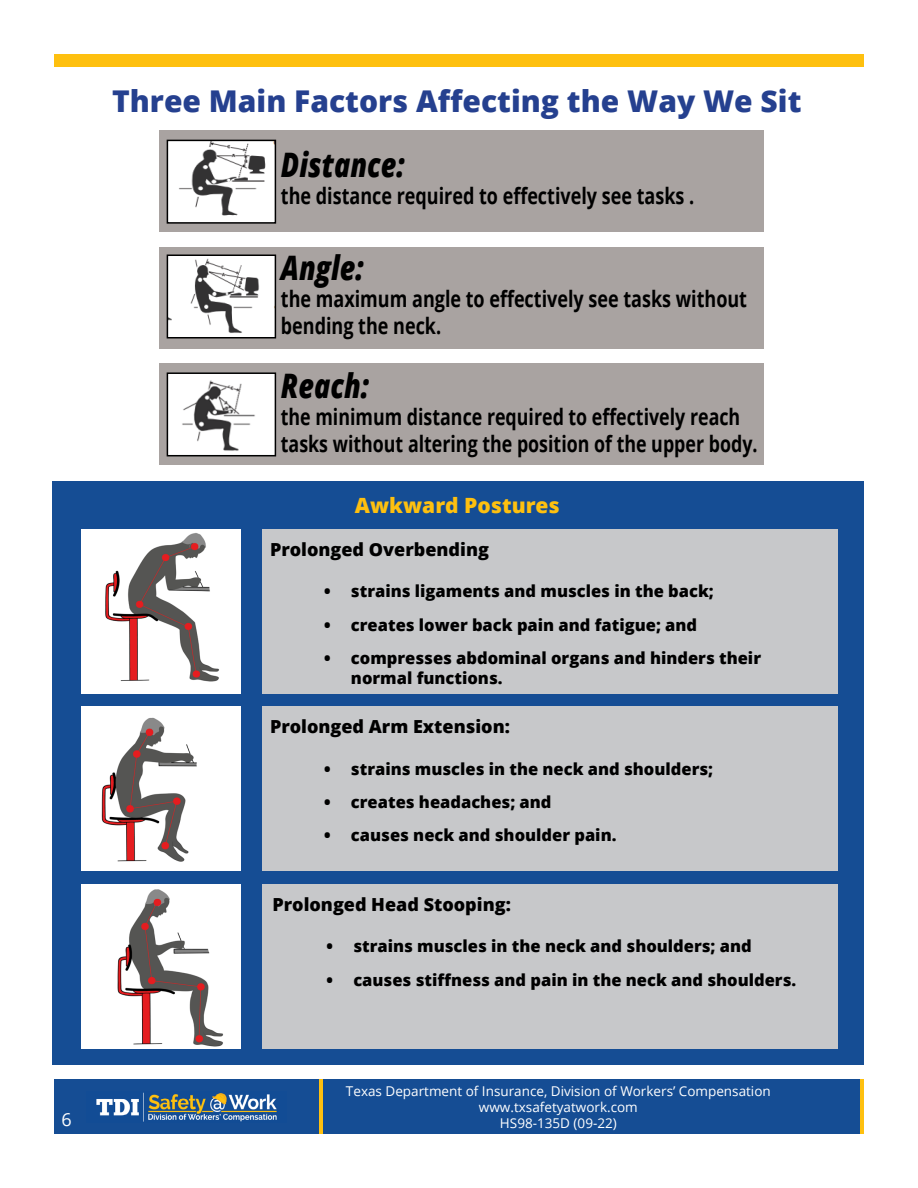
<style>
.page{position:relative;width:918px;height:1188px;background:#fff}
.page>*{position:absolute;margin:0;border:0;box-sizing:border-box;transform-origin:0 0}
.t1{font:italic 800 33.75px "Open Sans";color:#000;scale:.8 1}
.t2{font:800 30px "Open Sans";color:#25408f}
.t3{font:700 22.5px/27px "Open Sans";color:#000;scale:.8 1}
.t4{font:700 22.5px/27px "Open Sans";color:#000;scale:.79 1}
.t5{font:800 21px "Open Sans";color:#fec00f}
.t6{font:800 18px "Open Sans";color:#000}
.t7{font:18px "Open Sans";color:#fff}
.t8{font:800 16.5px/19.8px "Open Sans";color:#000}
.t9{font:13.5px/16.2px "Open Sans";color:#fff;text-align:center}
</style>
<div class="page">
<div style="left:52px;top:482px;width:812px;height:583px;background:#154d94"></div>
<div style="left:262px;top:529px;width:576px;height:164px;background:#c7c8ca"></div>
<div style="left:262px;top:707px;width:576px;height:164px;background:#c7c8ca"></div>
<div style="left:262px;top:884px;width:576px;height:164px;background:#c7c8ca"></div>
<div style="left:159px;top:130px;width:605px;height:101px;background:#a9a3a1"></div>
<img style="left:170px;top:143px;width:103px;height:78px">
<div style="left:167px;top:140px;width:109px;height:84px;border:2px solid #000"></div>
<div style="left:159px;top:247px;width:605px;height:101px;background:#a9a3a1"></div>
<img style="left:170px;top:258px;width:103px;height:77px">
<div style="left:167px;top:255px;width:109px;height:83px;border:2px solid #000"></div>
<div style="left:159px;top:364px;width:605px;height:101px;background:#a9a3a1"></div>
<img style="left:170px;top:375px;width:103px;height:78px">
<div style="left:167px;top:372px;width:109px;height:84px;border:2px solid #000"></div>
<img style="left:81px;top:529px;width:160px;height:164px">
<img style="left:81px;top:707px;width:160px;height:164px">
<img style="left:81px;top:884px;width:160px;height:164px">
<div style="left:54px;top:1080px;width:810px;height:54px;background:#154d94"></div>
<img style="left:96px;top:1092px;width:181px;height:30px">
<hr style="left:860px;top:1080px;width:4px;height:54px;background:#fec00f">
<hr style="left:319px;top:1080px;width:4px;height:54px;background:#fec00f">
<div style="left:54px;top:54px;width:810px;height:13px;background:#fec00f"></div>
<h2 class="t2" style="left:112px;top:78px;width:691px">Three Main Factors Affecting the Way We Sit</h2>
<h1 class="t1" style="left:281px;top:140px;width:156px">Distance:</h1>
<h3 class="t3" style="left:281px;top:182px;width:518px">the distance required to effectively see tasks .</h3>
<h1 class="t1" style="left:281px;top:242px;width:105px">Angle:</h1>
<h3 class="t3" style="left:281px;top:285px;width:584px">the maximum angle to effectively see tasks without bending the neck.</h3>
<h1 class="t1" style="left:281px;top:360px;width:112px">Reach:</h1>
<h3 class="t4" style="left:281px;top:403px;width:605px">the minimum distance required to effectively reach tasks without altering the position of the upper body.</h3>
<p class="t5" style="left:355px;top:489px;width:206px">Awkward Postures</p>
<p class="t6" style="left:270px;top:536px;width:220px">Prolonged Overbending</p>
<p class="t8" style="left:324px;top:581px;width:391px">• strains ligaments and muscles in the back;</p>
<p class="t8" style="left:324px;top:614px;width:375px">• creates lower back pain and fatigue; and</p>
<p class="t8" style="left:351px;top:647px;width:412px;text-indent:-27px">• compresses abdominal organs and hinders their normal functions.</p>
<p class="t6" style="left:270px;top:713px;width:241px">Prolonged Arm Extension:</p>
<p class="t8" style="left:324px;top:758px;width:391px">• strains muscles in the neck and shoulders;</p>
<p class="t8" style="left:324px;top:791px;width:229px">• creates headaches; and</p>
<p class="t8" style="left:324px;top:825px;width:294px">• causes neck and shoulder pain.</p>
<p class="t6" style="left:272px;top:891px;width:240px">Prolonged Head Stooping:</p>
<p class="t8" style="left:326px;top:936px;width:427px">• strains muscles in the neck and shoulders; and</p>
<p class="t8" style="left:326px;top:969px;width:471px">• causes stiffness and pain in the neck and shoulders.</p>
<p class="t9" style="left:346px;top:1082px;width:426px">Texas Department of Insurance, Division of Workers’ Compensation www.txsafetyatwork.com</p>
<p class="t7" style="left:62px;top:1107px;width:12px">6</p>
<p class="t9" style="left:500px;top:1115px;width:118px">HS98-135D (09-22)</p>
</div>
